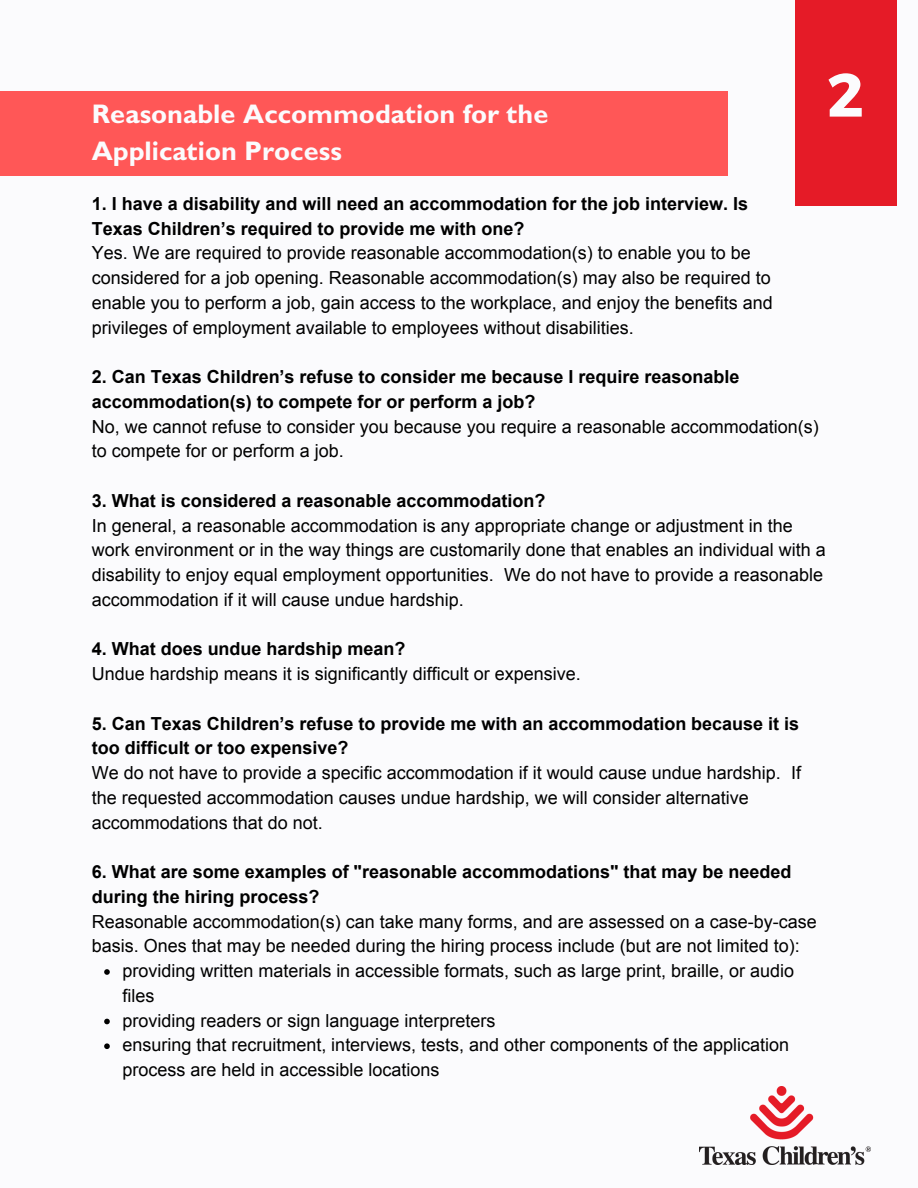
<style>
.page{position:relative;width:918px;height:1188px;background:#fbfbfd}
.page>*{position:absolute;margin:0;border:0;box-sizing:border-box;transform-origin:0 0}
.t1{font:700 61.2px "Montserrat";color:#fbfbfd}
.t2{font:700 27px/37.2px "Gill Sans";color:#fbfbfd}
.t3{font:18px/24.8px "Arial";color:#000}
.t4{font:700 18px/24.8px "Arial";color:#000}
</style>
<div class="page">
<div style="left:795px;top:0;width:101px;height:206px;background:#e51b27"></div>
<div style="left:0;top:92px;width:727px;height:84px;background:#ff5757"></div>
<img style="left:699px;top:1087px;width:171px;height:77px">
<svg style="left:104px;top:969px;width:6px;height:6px"></svg>
<svg style="left:104px;top:1019px;width:6px;height:5px"></svg>
<svg style="left:104px;top:1043px;width:6px;height:6px"></svg>
<p class="t2" style="left:92px;top:96px;width:458px">Reasonable Accommodation for the<br>Application Process</p>
<p class="t1" style="left:827px;top:55px;width:38px">2</p>
<p class="t4" style="left:92px;top:191px;width:658px">1. I have a disability and will need an accommodation for the job interview. Is</p>
<p class="t4" style="left:92px;top:216px;width:434px">Texas Children’s required to provide me with one?</p>
<p class="t3" style="left:92px;top:241px;width:682px">Yes. We are required to provide reasonable accommodation(s) to enable you to be considered for a job opening. Reasonable accommodation(s) may also be required to enable you to perform a job, gain access to the workplace, and enjoy the benefits and privileges of employment available to employees without disabilities.</p>
<p class="t4" style="left:92px;top:364px;width:649px">2. Can Texas Children’s refuse to consider me because I require reasonable accommodation(s) to compete for or perform a job?</p>
<p class="t3" style="left:92px;top:414px;width:729px">No, we cannot refuse to consider you because you require a reasonable accommodation(s) to compete for or perform a job.</p>
<p class="t4" style="left:92px;top:488px;width:455px">3. What is considered a reasonable accommodation?</p>
<p class="t3" style="left:92px;top:513px;width:735px">In general, a reasonable accommodation is any appropriate change or adjustment in the work environment or in the way things are customarily done that enables an individual with a disability to enjoy equal employment opportunities. We do not have to provide a reasonable accommodation if it will cause undue hardship.</p>
<p class="t4" style="left:92px;top:637px;width:315px">4. What does undue hardship mean?</p>
<p class="t3" style="left:92px;top:661px;width:490px">Undue hardship means it is significantly difficult or expensive.</p>
<p class="t4" style="left:92px;top:711px;width:709px">5. Can Texas Children’s refuse to provide me with an accommodation because it is too difficult or too expensive?</p>
<p class="t3" style="left:92px;top:760px;width:711px">We do not have to provide a specific accommodation if it would cause undue hardship. If the requested accommodation causes undue hardship, we will consider alternative accommodations that do not.</p>
<p class="t4" style="left:92px;top:859px;width:701px">6. What are some examples of "reasonable accommodations" that may be needed during the hiring process?</p>
<p class="t3" style="left:92px;top:909px;width:727px">Reasonable accommodation(s) can take many forms, and are assessed on a case-by-case basis. Ones that may be needed during the hiring process include (but are not limited to):</p>
<p class="t3" style="left:122px;top:958px;width:673px">providing written materials in accessible formats, such as large print, braille, or audio files</p>
<p class="t3" style="left:122px;top:1008px;width:375px">providing readers or sign language interpreters</p>
<p class="t3" style="left:122px;top:1033px;width:668px">ensuring that recruitment, interviews, tests, and other components of the application process are held in accessible locations</p>
</div>
